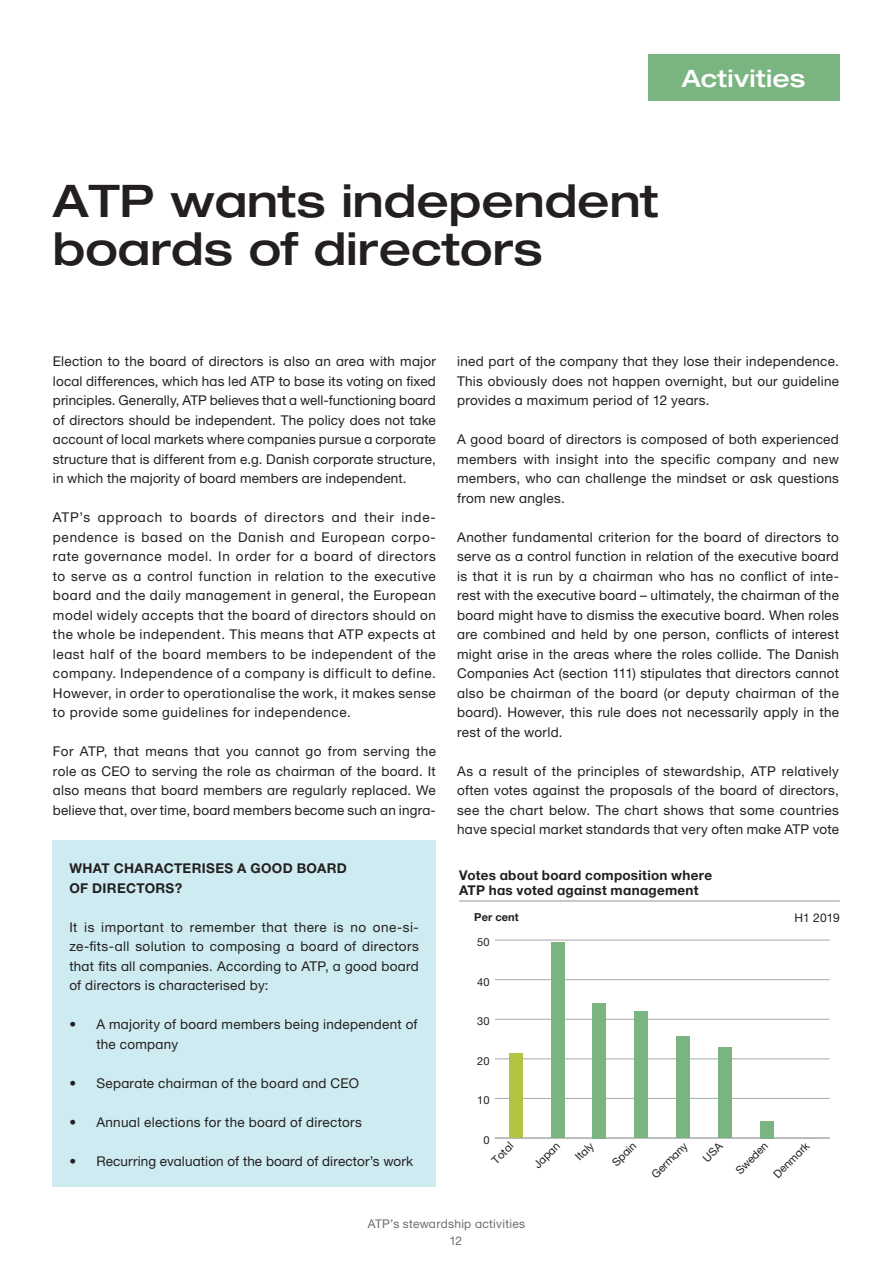
<style>
.page{position:relative;width:893px;height:1263px;background:#fff}
.page>*{position:absolute;margin:0;border:0;box-sizing:border-box;transform-origin:0 0}
.t1{font:500 45px/48px "Helvetica Neue ATP Head";color:#231f20}
.Tag{font:500 24px "Helvetica Neue ATP Head";letter-spacing:.01em;color:#fff}
.Brødtekst{font:13.5px/19.5px "Helvetica Neue ATP Body";letter-spacing:.02em;color:#231f20;text-align:justify}
.Figurtitel{font:700 13.5px/15px "Helvetica Neue ATP Body";letter-spacing:.02em;color:#231f20}
.Box_overskrift{font:700 13.5px/19.5px "Helvetica Neue ATP Body";letter-spacing:.025em;color:#231f20}
.t2{font:12px "Helvetica Neue ATP Body";letter-spacing:.025em;color:#6c6d70}
.Note{font:12px "Helvetica Neue ATP Body";letter-spacing:-.01em;color:#231f20}
.t3{font:11.1px "Helvetica Neue ATP Body";color:#231f20}
.t4{font:700 11.1px "Helvetica Neue ATP Body";color:#231f20}
</style>
<div class="page">
<div style="left:648px;top:54px;width:191px;height:47px;background:#7ab481"></div>
<hr style="left:495px;top:1138px;width:335px;height:1px;background:#a8a9ad">
<hr style="left:495px;top:1098px;width:335px;height:1px;background:#a8a9ad">
<hr style="left:495px;top:1058px;width:335px;height:1px;background:#a8a9ad">
<hr style="left:495px;top:1019px;width:335px;height:1px;background:#a8a9ad">
<hr style="left:495px;top:979px;width:335px;height:1px;background:#a8a9ad">
<hr style="left:495px;top:940px;width:335px;height:1px;background:#a8a9ad">
<div style="left:509px;top:1053px;width:13px;height:85px;background:#b3c343"></div>
<div style="left:551px;top:942px;width:13px;height:196px;background:#7ab481"></div>
<div style="left:593px;top:1003px;width:13px;height:135px;background:#7ab481"></div>
<div style="left:635px;top:1012px;width:13px;height:126px;background:#7ab481"></div>
<div style="left:676px;top:1036px;width:14px;height:102px;background:#7ab481"></div>
<div style="left:718px;top:1047px;width:14px;height:91px;background:#7ab481"></div>
<div style="left:760px;top:1121px;width:14px;height:17px;background:#7ab481"></div>
<hr style="left:459px;top:900px;width:381px;height:1px;background:#939598">
<div style="left:52px;top:840px;width:384px;height:346px;background:#cdebf0"></div>
<p class="Tag" style="left:682px;top:64px;width:125px">Activities</p>
<h1 class="t1" style="left:53px;top:176px;width:607px">ATP wants independent boards of directors</h1>
<p class="Brødtekst" style="left:53px;top:351px;width:384px">Election to the board of directors is also an area with major local differences, which has led ATP to base its voting on fixed principles. Generally, ATP believes that a well-functioning board of directors should be independent. The policy does not take account of local markets where companies pursue a corporate structure that is different from e.g. Danish corporate structure, in which the majority of board members are independent.</p>
<p class="Brødtekst" style="left:53px;top:507px;width:384px">ATP’s approach to boards of directors and their inde&shy;pendence is based on the Danish and European corpo&shy;rate governance model. In order for a board of directors to serve as a control function in relation to the executive board and the daily management in general, the European model widely accepts that the board of directors should on the whole be independent. This means that ATP expects at least half of the board members to be independent of the company. Independence of a company is difficult to define.<br>However, in order to operationalise the work, it makes sense to provide some guidelines for independence.</p>
<p class="Brødtekst" style="left:53px;top:741px;width:384px">For ATP, that means that you cannot go from serving the role as CEO to serving the role as chairman of the board. It also means that board members are regularly replaced. We believe that, over time, board members become such an ingra-</p>
<p class="Box_overskrift" style="left:69px;top:858px;width:279px">WHAT CHARACTERISES A GOOD BOARD<br>OF DIRECTORS?</p>
<p class="Brødtekst" style="left:69px;top:917px;width:351px">It is important to remember that there is no one-si&shy;ze-fits-all solution to composing a board of directors that fits all companies. According to ATP, a good board of directors is characterised by:</p>
<p class="Brødtekst" style="left:96px;top:1014px;width:323px;text-indent:-27px">• A majority of board members being independent of the company</p>
<p class="Brødtekst" style="left:69px;top:1073px;width:291px">• Separate chairman of the board and CEO</p>
<p class="Brødtekst" style="left:69px;top:1112px;width:294px">• Annual elections for the board of directors</p>
<p class="Brødtekst" style="left:69px;top:1151px;width:345px">• Recurring evaluation of the board of director’s work</p>
<p class="Brødtekst" style="left:457px;top:351px;width:383px">ined part of the company that they lose their independence.<br>This obviously does not happen overnight, but our guideline provides a maximum period of 12 years.</p>
<p class="Brødtekst" style="left:457px;top:429px;width:383px">A good board of directors is composed of both experienced members with insight into the specific company and new members, who can challenge the mindset or ask questions from new angles.</p>
<p class="Brødtekst" style="left:457px;top:527px;width:383px">Another fundamental criterion for the board of directors to serve as a control function in relation of the executive board is that it is run by a chairman who has no conflict of inte&shy;rest with the executive board – ultimately, the chairman of the board might have to dismiss the executive board. When roles are combined and held by one person, conflicts of interest might arise in the areas where the roles collide. The Danish Companies Act (section 111) stipulates that directors cannot also be chairman of the board (or deputy chairman of the board). However, this rule does not necessarily apply in the rest of the world.</p>
<p class="Brødtekst" style="left:457px;top:761px;width:383px">As a result of the principles of stewardship, ATP relatively often votes against the proposals of the board of directors, see the chart below. The chart shows that some countries have special market standards that very often make ATP vote</p>
<p class="Figurtitel" style="left:459px;top:867px;width:255px">Votes about board composition where<br>ATP has voted against management</p>
<p class="t4" style="left:474px;top:910px;width:46px">Per cent</p>
<p class="t3" style="left:477px;top:935px;width:14px">50</p>
<p class="t3" style="left:477px;top:975px;width:14px">40</p>
<p class="t3" style="left:477px;top:1014px;width:14px">30</p>
<p class="t3" style="left:477px;top:1054px;width:14px">20</p>
<p class="t3" style="left:477px;top:1094px;width:14px">10</p>
<p class="Note" style="left:794px;top:910px;width:47px">H1 2019</p>
<p class="t3" style="left:483px;top:1133px;width:8px">0</p>
<p class="t3" style="left:489px;top:1157px;width:27px;rotate:-45deg">Total</p>
<p class="t3" style="left:531px;top:1161px;width:33px;rotate:-45deg">Japan</p>
<p class="t3" style="left:572px;top:1154px;width:22px;rotate:-45deg">Italy</p>
<p class="t3" style="left:609px;top:1160px;width:30px;rotate:-45deg">Spain</p>
<p class="t3" style="left:649px;top:1171px;width:47px;rotate:-45deg">Germany</p>
<p class="t3" style="left:771px;top:1171px;width:47px;rotate:-45deg">Denmark</p>
<p class="t3" style="left:733px;top:1167px;width:42px;rotate:-45deg">Sweden</p>
<p class="t2" style="left:368px;top:1216px;width:159px">ATP’s stewardship activities</p>
<p class="t2" style="left:449px;top:1234px;width:14px">12</p>
</div>
